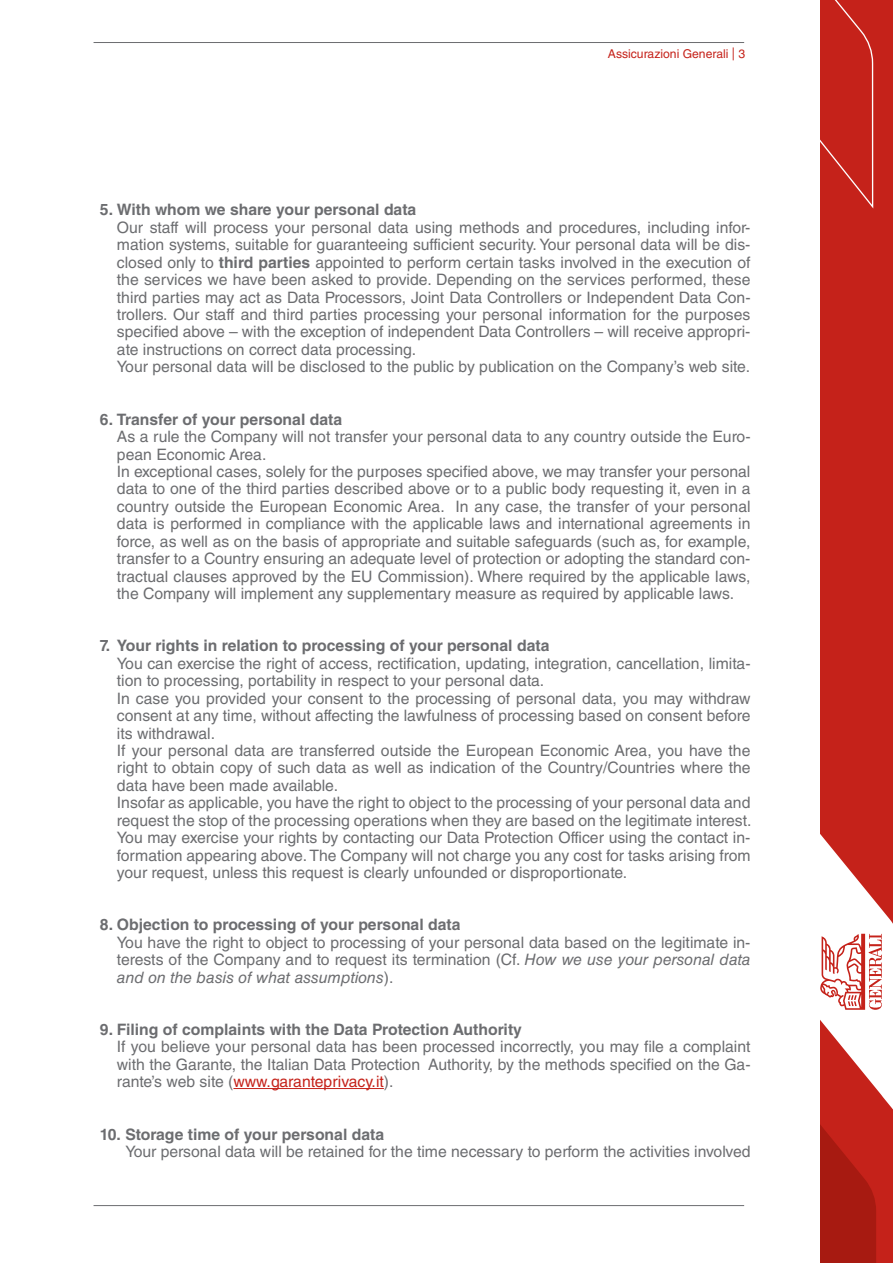
<style>
.page{position:relative;width:893px;height:1263px;background:#fff}
.page>*{position:absolute;margin:0;border:0;box-sizing:border-box;transform-origin:0 0}
.t1{font:15.75px/17.4px "Helvetica LT Std";color:#6c6d70}
.t2{font:700 15.75px "Helvetica LT Std";color:#6c6d70}
.t3{font:12.15px "Helvetica LT Std";color:#c5221a}
.s1{font-size:16.95px}
.s2{font-weight:700}
.s3{font-style:italic}
.s4{color:#c5221a}
</style>
<div class="page">
<hr style="left:94px;top:1205px;width:650px;height:1px;background:#6c6d70">
<svg style="left:820px;top:0;width:73px;height:1263px;fill:#c5221a"></svg>
<div style="left:820px;top:0;width:54px;height:208px;background:#c5221a"></div>
<svg style="left:820px;top:1109px;width:56px;height:154px;background:#b01c13"></svg>
<svg style="left:820px;top:934px;width:62px;height:76px"></svg>
<hr style="left:94px;top:42px;width:650px;height:1px;background:#6c6d70">
<div style="left:831px;top:223px;width:49px;height:613px;background:#c5221a"></div>
<hr style="left:233px;top:1088px;width:151px;height:1px;background:#c5221a">
<p class="t3" style="left:608px;top:47px;width:139px">Assicurazioni Generali <span class="s1">|</span> 3</p>
<p class="t2" style="left:100px;top:200px;width:318px">5. With whom we share your personal data</p>
<p class="t1" style="left:117px;top:219px;width:635px">Our staff will process your personal data using methods and procedures, including infor&shy;mation systems, suitable for guaranteeing sufficient security. Your personal data will be dis&shy;closed only to <span class="s2">third parties</span> appointed to perform certain tasks involved in the execution of the services we have been asked to provide. Depending on the services performed, these third parties may act as Data Processors, Joint Data Controllers or Independent Data Con&shy;trollers. Our staff and third parties processing your personal information for the purposes specified above – with the exception of independent Data Controllers – will receive appropri&shy;ate instructions on correct data processing.<br>Your personal data will be disclosed to the public by publication on the Company’s web site.</p>
<p class="t2" style="left:100px;top:409px;width:244px">6. Transfer of your personal data</p>
<p class="t1" style="left:117px;top:428px;width:635px">As a rule the Company will not transfer your personal data to any country outside the Euro&shy;pean Economic Area.<br>In exceptional cases, solely for the purposes specified above, we may transfer your personal data to one of the third parties described above or to a public body requesting it, even in a country outside the European Economic Area. In any case, the transfer of your personal data is performed in compliance with the applicable laws and international agreements in force, as well as on the basis of appropriate and suitable safeguards (such as, for example, transfer to a Country ensuring an adequate level of protection or adopting the standard con&shy;tractual clauses approved by the EU Commission). Where required by the applicable laws, the Company will implement any supplementary measure as required by applicable laws.</p>
<p class="t2" style="left:100px;top:636px;width:451px">7. Your rights in relation to processing of your personal data</p>
<p class="t1" style="left:117px;top:654px;width:636px">You can exercise the right of access, rectification, updating, integration, cancellation, limita&shy;tion to processing, portability in respect to your personal data.<br>In case you provided your consent to the processing of personal data, you may withdraw consent at any time, without affecting the lawfulness of processing based on consent before its withdrawal.<br>If your personal data are transferred outside the European Economic Area, you have the right to obtain copy of such data as well as indication of the Country/Countries where the data have been made available.<br>Insofar as applicable, you have the right to object to the processing of your personal data and request the stop of the processing operations when they are based on the legitimate interest.<br>You may exercise your rights by contacting our Data Protection Officer using the contact in&shy;formation appearing above. The Company will not charge you any cost for tasks arising from your request, unless this request is clearly unfounded or disproportionate.</p>
<p class="t2" style="left:100px;top:915px;width:362px">8. Objection to processing of your personal data</p>
<p class="t1" style="left:117px;top:933px;width:635px;text-align:justify">You have the right to object to processing of your personal data based on the legitimate in&shy;terests of the Company and to request its termination (Cf. <span class="s3">How we use your personal data and on the basis of what assumptions</span>).</p>
<p class="t2" style="left:100px;top:1020px;width:424px">9. Filing of complaints with the Data Protection Authority</p>
<p class="t1" style="left:117px;top:1038px;width:635px;text-align:justify">If you believe your personal data has been processed incorrectly, you may file a complaint with the Garante, the Italian Data Protection Authority, by the methods specified on the Ga&shy;rante’s web site (<span class="s4">www.garanteprivacy.it</span>).</p>
<p class="t2" style="left:100px;top:1124px;width:286px">10. Storage time of your personal data</p>
<p class="t1" style="left:125px;top:1143px;width:627px">Your personal data will be retained for the time necessary to perform the activities involved</p>
</div>
